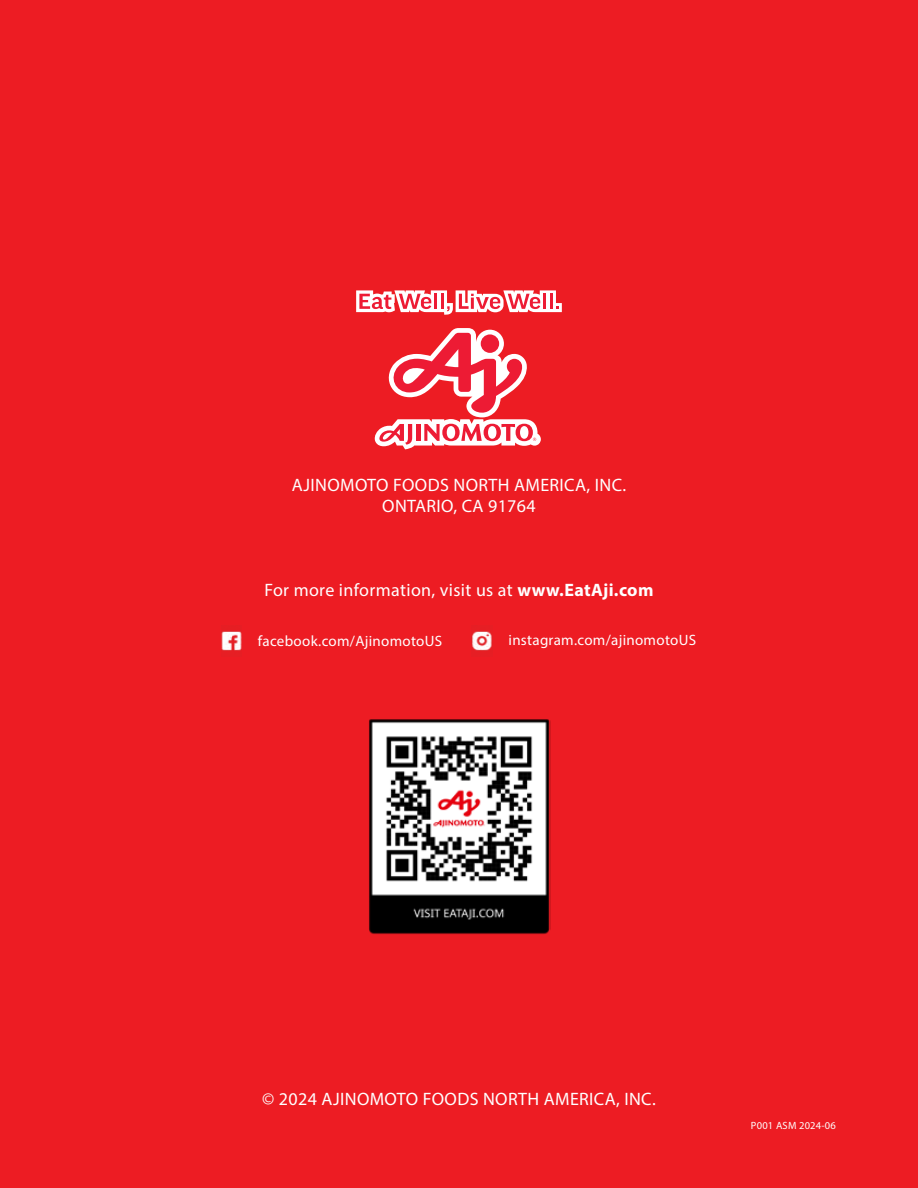
<style>
.page{position:relative;width:918px;height:1188px;background:#ed1c23}
.page>*{position:absolute;margin:0;border:0;box-sizing:border-box;transform-origin:0 0}
.t1{font:18px/21px "Myriad Pro";letter-spacing:.02em;color:#fff;text-align:center}
.t2{font:15px "Myriad Pro";letter-spacing:.02em;color:#fff}
.t3{font:10.5px "Myriad Pro";letter-spacing:.02em;color:#fff}
.s1{font-weight:700}
</style>
<div class="page">
<img style="left:221px;top:631px;width:21px;height:20px">
<img style="left:472px;top:631px;width:20px;height:20px">
<svg style="left:356px;top:290px;width:206px;height:24px"></svg>
<svg style="left:374px;top:328px;width:167px;height:121px"></svg>
<img style="left:369px;top:719px;width:181px;height:216px">
<p class="t1" style="left:292px;top:474px;width:336px">AJINOMOTO FOODS NORTH AMERICA, INC.<br>ONTARIO, CA 91764</p>
<p class="t1" style="left:264px;top:579px;width:391px">For more information, visit us at <span class="s1">www.EatAji.com</span></p>
<p class="t2" style="left:258px;top:632px;width:186px">facebook.com/AjinomotoUS</p>
<p class="t2" style="left:509px;top:630px;width:189px">instagram.com/ajinomotoUS</p>
<p class="t1" style="left:262px;top:1088px;width:395px">© 2024 AJINOMOTO FOODS NORTH AMERICA, INC.</p>
<p class="t3" style="left:751px;top:1119px;width:86px">P001 ASM 2024-06</p>
</div>
